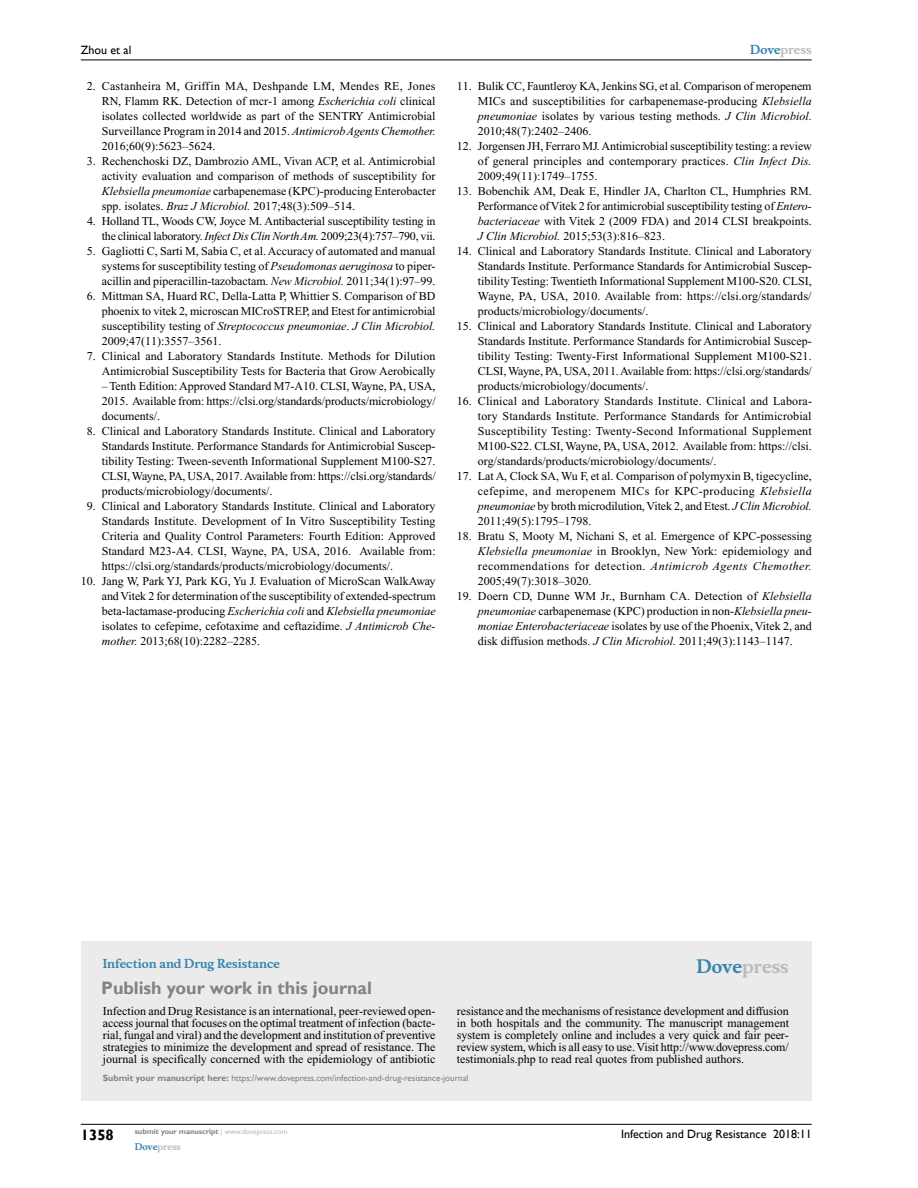
<style>
.page{position:relative;width:918px;height:1188px;background:#fff}
.page>*{position:absolute;margin:0;border:0;box-sizing:border-box;transform-origin:0 0}
.t1{font:700 18px "Gill Sans";color:#808285}
.t2{font:700 18px "Musee";color:#b8babc}
.t3{font:700 15px "Gill Sans";color:#000}
.t4{font:12px/15px "Times New Roman";color:#000;text-align:justify}
.t5{font:12px "Gill Sans";color:#000}
.t6{font:700 12px "Musee";color:#3785ad}
.t7{font:700 12px "Musee";color:#b8babc}
.t8{font:9px "Gill Sans";color:#808285}
.t9{font:700 9px "Musee";color:#b8babc}
.t10{font:700 7.5px "Gill Sans";color:#808285}
.s1{font-style:italic}
.s2{color:#3785ad}
.s3{font-weight:700}
.s4{font-weight:400;color:#b8babc}
</style>
<div class="page">
<div style="left:81px;top:941px;width:731px;height:160px;background:#ebebec"></div>
<hr style="left:81px;top:1124px;width:731px;height:1px;background:#000">
<hr style="left:81px;top:60px;width:731px;height:1px;background:#000">
<p class="t5" style="left:81px;top:43px;width:52px">Zhou et al</p>
<p class="t4" style="left:102px;top:79px;width:336px;text-indent:-15px">2. Castanheira M, Griffin MA, Deshpande LM, Mendes RE, Jones RN, Flamm RK. Detection of mcr-1 among <span class="s1">Escherichia coli</span> clinical isolates collected worldwide as part of the SENTRY Antimicrobial Surveillance Program in 2014 and 2015. <span class="s1">Antimicrob Agents Chemother.<br></span>2016;60(9):5623–5624.</p>
<p class="t4" style="left:102px;top:154px;width:335px;text-indent:-15px">3. Rechenchoski DZ, Dambrozio AML, Vivan ACP, et al. Antimicrobial activity evaluation and comparison of methods of susceptibility for <span class="s1">Klebsiella pneumoniae</span> carbapenemase (KPC)-producing Enterobacter spp. isolates. <span class="s1">Braz J Microbiol.</span> 2017;48(3):509–514.</p>
<p class="t4" style="left:87px;top:214px;width:350px;text-align:right">4. Holland TL, Woods CW, Joyce M. Antibacterial susceptibility testing in the clinical laboratory. <span class="s1">Infect Dis Clin North Am.</span> 2009;23(4):757–790, vii.</p>
<p class="t4" style="left:102px;top:244px;width:335px;text-indent:-15px">5. Gagliotti C, Sarti M, Sabia C, et al. Accuracy of automated and manual systems for susceptibility testing of <span class="s1">Pseudomonas aeruginosa</span> to piper&shy;acillin and piperacillin-tazobactam. <span class="s1">New Microbiol.</span> 2011;34(1):97–99.</p>
<p class="t4" style="left:102px;top:289px;width:335px;text-indent:-15px">6. Mittman SA, Huard RC, Della-Latta P, Whittier S. Comparison of BD phoenix to vitek 2, microscan MICroSTREP, and Etest for antimicrobial susceptibility testing of <span class="s1">Streptococcus pneumoniae</span>. <span class="s1">J Clin Microbiol.<br></span>2009;47(11):3557–3561.</p>
<p class="t4" style="left:87px;top:349px;width:350px;text-align:right">7. Clinical and Laboratory Standards Institute. Methods for Dilution<br>Antimicrobial Susceptibility Tests for Bacteria that Grow Aerobically</p>
<p class="t4" style="left:102px;top:379px;width:335px">– Tenth Edition: Approved Standard M7-A10. CLSI, Wayne, PA, USA, 2015. Available from: https://clsi.org/standards/products/microbiology/ documents/.</p>
<p class="t4" style="left:102px;top:424px;width:336px;text-indent:-15px">8. Clinical and Laboratory Standards Institute. Clinical and Laboratory Standards Institute. Performance Standards for Antimicrobial Suscep&shy;tibility Testing: Tween-seventh Informational Supplement M100-S27.<br>CLSI, Wayne, PA, USA, 2017. Available from: https://clsi.org/standards/ products/microbiology/documents/.</p>
<p class="t4" style="left:102px;top:499px;width:335px;text-indent:-15px">9. Clinical and Laboratory Standards Institute. Clinical and Laboratory Standards Institute. Development of In Vitro Susceptibility Testing Criteria and Quality Control Parameters: Fourth Edition: Approved Standard M23-A4. CLSI, Wayne, PA, USA, 2016. Available from: https://clsi.org/standards/products/microbiology/documents/.</p>
<p class="t4" style="left:102px;top:574px;width:336px;text-indent:-21px">10. Jang W, Park YJ, Park KG, Yu J. Evaluation of MicroScan WalkAway and Vitek 2 for determination of the susceptibility of extended-spectrum beta-lactamase-producing <span class="s1">Escherichia coli</span> and <span class="s1">Klebsiella pneumoniae </span>isolates to cefepime, cefotaxime and ceftazidime. <span class="s1">J Antimicrob Che&shy;mother.</span> 2013;68(10):2282–2285.</p>
<p class="t7" style="left:750px;top:43px;width:63px"><span class="s2">Dove</span>press</p>
<p class="t4" style="left:478px;top:79px;width:336px;text-indent:-21px">11. Bulik CC, Fauntleroy KA, Jenkins SG, et al. Comparison of meropenem MICs and susceptibilities for carbapenemase-producing <span class="s1">Klebsiella pneumoniae</span> isolates by various testing methods. <span class="s1">J Clin Microbiol.<br></span>2010;48(7):2402–2406.</p>
<p class="t4" style="left:478px;top:139px;width:335px;text-indent:-21px">12. Jorgensen JH, Ferraro MJ. Antimicrobial susceptibility testing: a review of general principles and contemporary practices. <span class="s1">Clin Infect Dis.<br></span>2009;49(11):1749–1755.</p>
<p class="t4" style="left:478px;top:184px;width:335px;text-indent:-21px">13. Bobenchik AM, Deak E, Hindler JA, Charlton CL, Humphries RM.<br>Performance of Vitek 2 for antimicrobial susceptibility testing of <span class="s1">Entero&shy;bacteriaceae</span> with Vitek 2 (2009 FDA) and 2014 CLSI breakpoints.<br><span class="s1">J Clin Microbiol.</span> 2015;53(3):816–823.</p>
<p class="t4" style="left:478px;top:244px;width:335px;text-indent:-21px">14. Clinical and Laboratory Standards Institute. Clinical and Laboratory Standards Institute. Performance Standards for Antimicrobial Suscep&shy;tibility Testing: Twentieth Informational Supplement M100-S20. CLSI, Wayne, PA, USA, 2010. Available from: https://clsi.org/standards/ products/microbiology/documents/.</p>
<p class="t4" style="left:478px;top:319px;width:336px;text-indent:-21px">15. Clinical and Laboratory Standards Institute. Clinical and Laboratory Standards Institute. Performance Standards for Antimicrobial Suscep&shy;tibility Testing: Twenty-First Informational Supplement M100-S21.<br>CLSI, Wayne, PA, USA, 2011. Available from: https://clsi.org/standards/ products/microbiology/documents/.</p>
<p class="t4" style="left:478px;top:394px;width:336px;text-indent:-21px">16. Clinical and Laboratory Standards Institute. Clinical and Labora&shy;tory Standards Institute. Performance Standards for Antimicrobial Susceptibility Testing: Twenty-Second Informational Supplement M100-S22. CLSI, Wayne, PA, USA, 2012. Available from: https://clsi. org/standards/products/microbiology/documents/.</p>
<p class="t4" style="left:478px;top:469px;width:336px;text-indent:-21px">17. Lat A, Clock SA, Wu F, et al. Comparison of polymyxin B, tigecycline, cefepime, and meropenem MICs for KPC-producing <span class="s1">Klebsiella pneumoniae</span> by broth microdilution, Vitek 2, and Etest. <span class="s1">J Clin Microbiol.<br></span>2011;49(5):1795–1798.</p>
<p class="t4" style="left:478px;top:529px;width:335px;text-indent:-21px">18. Bratu S, Mooty M, Nichani S, et al. Emergence of KPC-possessing <span class="s1">Klebsiella pneumoniae</span> in Brooklyn, New York: epidemiology and recommendations for detection. <span class="s1">Antimicrob Agents Chemother.<br></span>2005;49(7):3018–3020.</p>
<p class="t4" style="left:478px;top:589px;width:335px;text-indent:-21px">19. Doern CD, Dunne WM Jr., Burnham CA. Detection of <span class="s1">Klebsiella pneumoniae</span> carbapenemase (KPC) production in non-<span class="s1">Klebsiella pneu&shy;moniae Enterobacteriaceae</span> isolates by use of the Phoenix, Vitek 2, and disk diffusion methods. <span class="s1">J Clin Microbiol.</span> 2011;49(3):1143–1147.</p>
<p class="t6" style="left:103px;top:956px;width:179px">Infection and Drug Resistance</p>
<h1 class="t1" style="left:101px;top:977px;width:272px">Publish your work in this journal</h1>
<h1 class="t2" style="left:697px;top:955px;width:94px"><span class="s2">Dove</span>press</h1>
<p class="t4" style="left:103px;top:1005px;width:334px;line-height:12px">Infection and Drug Resistance is an international, peer-reviewed open&shy;access journal that focuses on the optimal treatment of infection (bacte&shy;rial, fungal and viral) and the development and institution of preventive strategies to minimize the development and spread of resistance. The journal is specifically concerned with the epidemiology of antibiotic</p>
<p class="t4" style="left:457px;top:1005px;width:334px;line-height:12px">resistance and the mechanisms of resistance development and diffusion in both hospitals and the community. The manuscript management system is completely online and includes a very quick and fair peer&shy;review system, which is all easy to use. Visit http://www.dovepress.com/ testimonials.php to read real quotes from published authors.</p>
<p class="t8" style="left:103px;top:1072px;width:367px"><span class="s3">Submit your manuscript here:</span> https://www.dovepress.com/infection-and-drug-resistance-journal</p>
<p class="t3" style="left:81px;top:1126px;width:35px">1358</p>
<p class="t10" style="left:135px;top:1127px;width:154px">submit your manuscript <span class="s4">| www.dovepress.com</span></p>
<p class="t9" style="left:135px;top:1141px;width:48px"><span class="s2">Dove</span>press</p>
<p class="t5" style="left:621px;top:1127px;width:192px">Infection and Drug Resistance 2018:11</p>
</div>
